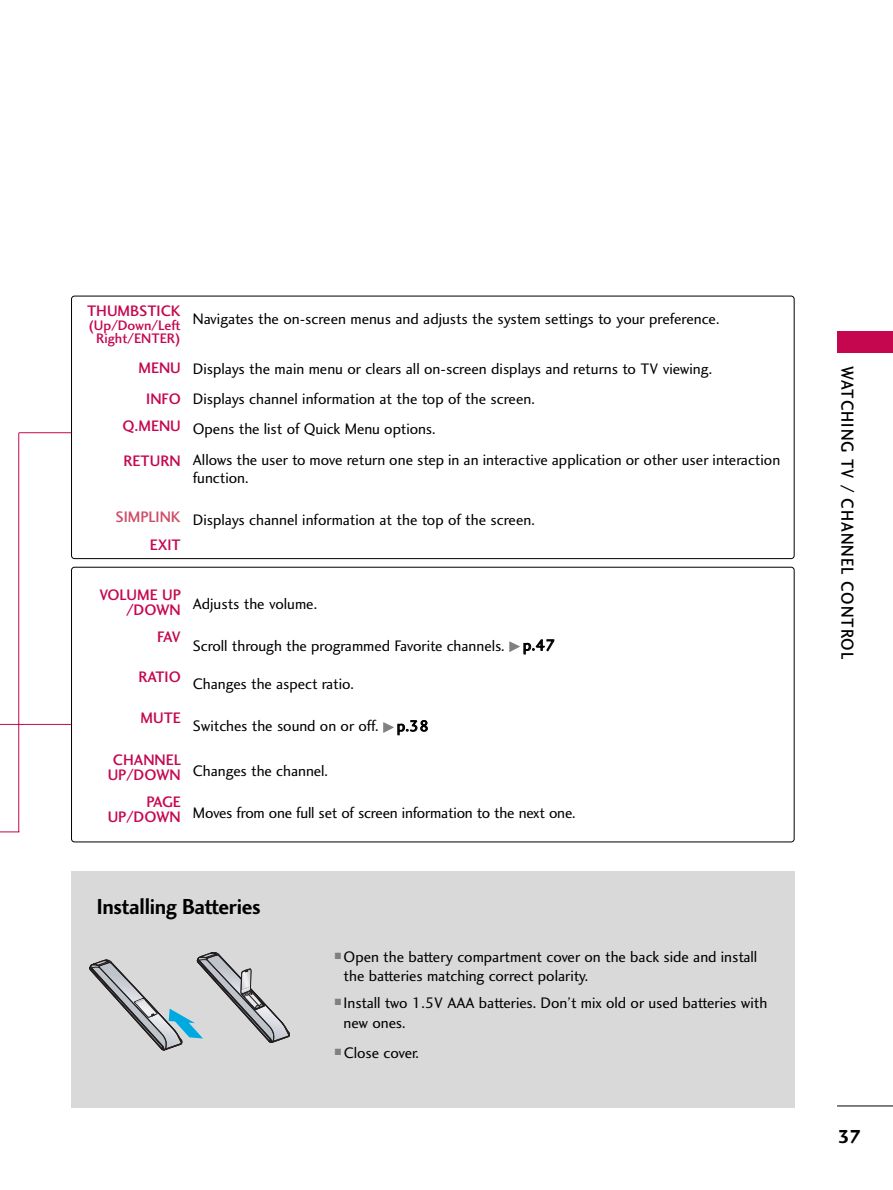
<style>
.page{position:relative;width:893px;height:1190px;background:#fff}
.page>*{position:absolute;margin:0;border:0;box-sizing:border-box;transform-origin:0 0}
.t1{font:22.5px "Charlotte Sans Bold Plain";letter-spacing:-.01em;color:#000;scale:.95 1}
.t2{font:19.5px "Charlotte Sans Bold Plain";color:#000}
.t3{font:18px "Charlotte Sans Medium Plain";letter-spacing:.06em;color:#000;scale:.9 1}
.t4{font:15.75px/30.3px "Charlotte Sans Book Plain";letter-spacing:-.005em;color:#000}
.t5{font:15.75px/15px "Charlotte Sans Medium Plain";color:#c50750;text-align:center}
.t6{font:15.75px "Charlotte Sans Medium Plain";color:#cf4c68}
.t7{font:14.25px/13.5px "Charlotte Sans Medium Plain";color:#c50750;text-align:center}
</style>
<div class="page">
<div style="left:837px;top:332px;width:55px;height:21px;background:#c50750"></div>
<hr style="left:837px;top:1105px;width:55px;height:1px;background:#000">
<div style="left:71px;top:871px;width:723px;height:236px;background:#d9d9d9"></div>
<svg style="left:90px;top:952px;width:199px;height:98px"></svg>
<svg style="left:71px;top:295px;width:723px;height:547px"></svg>
<svg style="left:0;top:831px;width:18px;height:1px"></svg>
<hr style="left:0;top:724px;width:71px;height:1px;background:#c50750">
<hr style="left:18px;top:433px;width:1px;height:399px;background:#c50750">
<hr style="left:19px;top:432px;width:52px;height:1px;background:#c50750">
<p class="t5" style="left:87px;top:305px;width:95px">THUMBSTICK</p>
<p class="t7" style="left:88px;top:319px;width:94px">(Up/Down/Left<br>Right/ENTER)</p>
<p class="t5" style="left:138px;top:354px;width:44px;line-height:30.8px">MENU<br>INFO</p>
<p class="t5" style="left:122px;top:410px;width:60px;line-height:34.5px;text-align:left">Q.MENU<br>RETURN</p>
<p class="t6" style="left:115px;top:510px;width:67px">SIMPLINK</p>
<p class="t5" style="left:150px;top:539px;width:33px">EXIT</p>
<p class="t5" style="left:99px;top:588px;width:83px;text-align:right">VOLUME UP /DOWN</p>
<p class="t5" style="left:157px;top:630px;width:25px">FAV</p>
<p class="t5" style="left:138px;top:671px;width:44px">RATIO</p>
<p class="t5" style="left:140px;top:711px;width:42px">MUTE</p>
<p class="t5" style="left:108px;top:753px;width:75px">CHANNEL<br>UP/DOWN</p>
<p class="t5" style="left:108px;top:795px;width:75px;text-align:right">PAGE<br>UP/DOWN</p>
<p class="t4" style="left:193px;top:305px;width:528px">Navigates the on-screen menus and adjusts the system settings to your preference.</p>
<p class="t4" style="left:193px;top:355px;width:589px">Displays the main menu or clears all on-screen displays and returns to TV viewing.<br>Displays channel information at the top of the screen.<br>Opens the list of Quick Menu options.<br>Allows the user to move return one step in an interactive application or other user interaction</p>
<p class="t4" style="left:193px;top:464px;width:57px">function.</p>
<p class="t4" style="left:193px;top:506px;width:343px">Displays channel information at the top of the screen.</p>
<p class="t4" style="left:193px;top:589px;width:126px">Adjusts the volume.</p>
<p class="t4" style="left:193px;top:631px;width:363px">Scroll through the programmed Favorite channels. <sub>G</sub> p.47</p>
<p class="t4" style="left:193px;top:670px;width:163px">Changes the aspect ratio.</p>
<p class="t4" style="left:193px;top:712px;width:237px">Switches the sound on or off. <sub>G</sub> p.38</p>
<p class="t4" style="left:193px;top:757px;width:137px">Changes the channel.</p>
<p class="t4" style="left:193px;top:799px;width:384px">Moves from one full set of screen information to the next one.</p>
<h1 class="t1" style="left:97px;top:897px;width:174px">Installing Batteries</h1>
<p class="t4" style="left:343px;top:948px;width:415px;line-height:19.5px;text-indent:-9px"><sup>■</sup> Open the battery compartment cover on the back side and install the batteries matching correct polarity.</p>
<p class="t4" style="left:343px;top:994px;width:425px;line-height:19.5px;text-indent:-9px"><sup>■</sup> Install two 1.5V AAA batteries. Don’t mix old or used batteries with new ones.</p>
<p class="t4" style="left:335px;top:1038px;width:85px"><sup>■</sup> Close cover.</p>
<p class="t3" style="left:854px;top:366px;width:326px;rotate:90deg">WATCHING TV / CHANNEL CONTROL</p>
<p class="t2" style="left:837px;top:1128px;width:25px">37</p>
</div>
